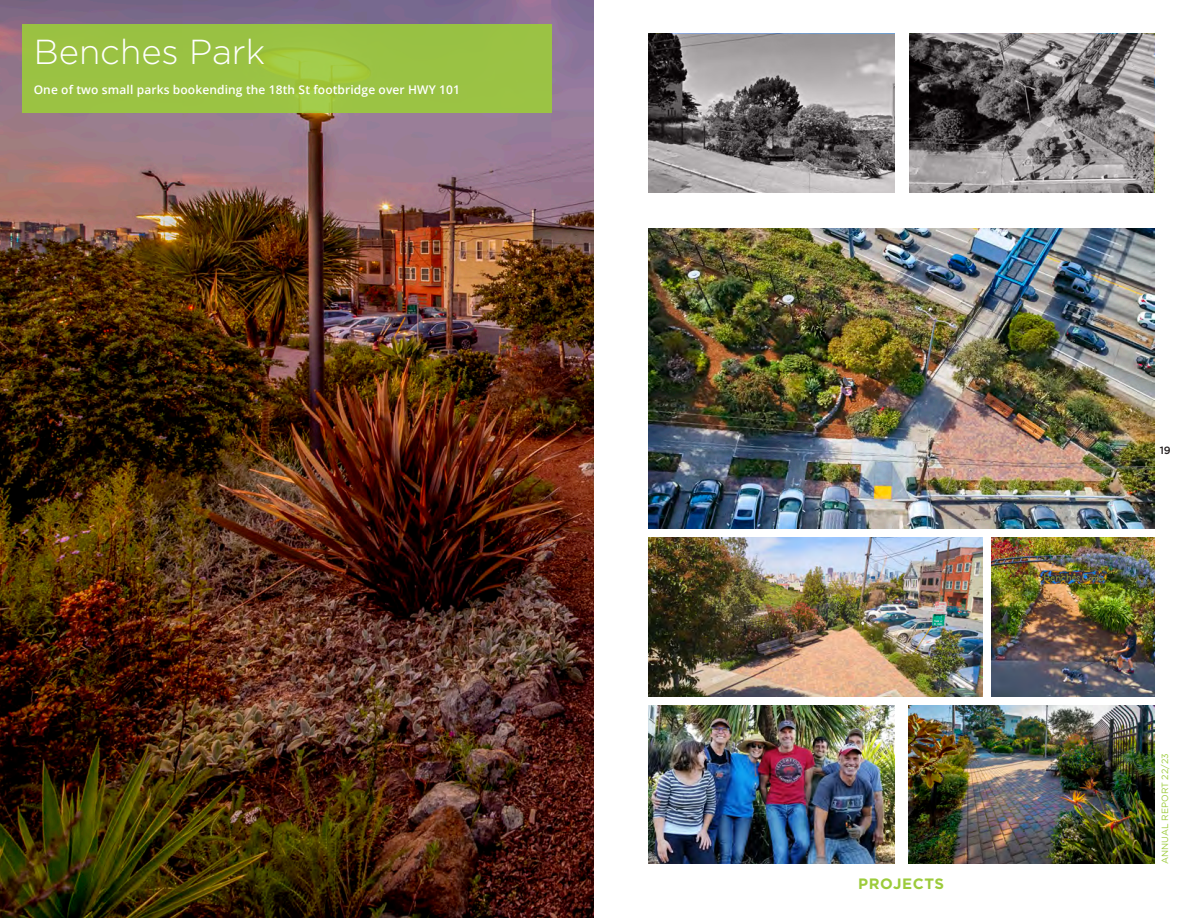
<style>
.page{position:relative;width:1188px;height:918px;background:#fff}
.page>*{position:absolute;margin:0;border:0;box-sizing:border-box;transform-origin:0 0}
.t1{font:300 34.65px "Gotham";color:#fff}
.t2{font:700 15px "Gotham";letter-spacing:.04em;color:#9ccb3b}
.t3{font:600 12px "Open Sans";letter-spacing:.01em;color:#fff}
.t4{font:500 10.5px "Gotham";color:#231f20}
.t5{font:9px "Gotham";color:#9ccb3b}
</style>
<div class="page">
<img style="left:0;top:0;width:594px;height:918px">
<div style="left:23px;top:24px;width:529px;height:88px;background:#9bc243"></div>
<img style="left:648px;top:705px;width:246px;height:159px">
<img style="left:908px;top:705px;width:246px;height:159px">
<img style="left:648px;top:537px;width:335px;height:159px">
<img style="left:992px;top:537px;width:162px;height:159px">
<img style="left:648px;top:229px;width:506px;height:299px">
<img style="left:648px;top:34px;width:246px;height:159px">
<img style="left:909px;top:34px;width:245px;height:159px">
<h1 class="t1" style="left:34px;top:33px;width:233px">Benches Park</h1>
<p class="t3" style="left:34px;top:81px;width:428px">One of two small parks bookending the 18th St footbridge over HWY 101</p>
<p class="t2" style="left:858px;top:875px;width:88px">PROJECTS</p>
<p class="t4" style="left:1160px;top:444px;width:13px">19</p>
<p class="t5" style="left:1159px;top:864px;width:112px;rotate:-90deg">ANNUAL REPORT 22/23</p>
</div>
